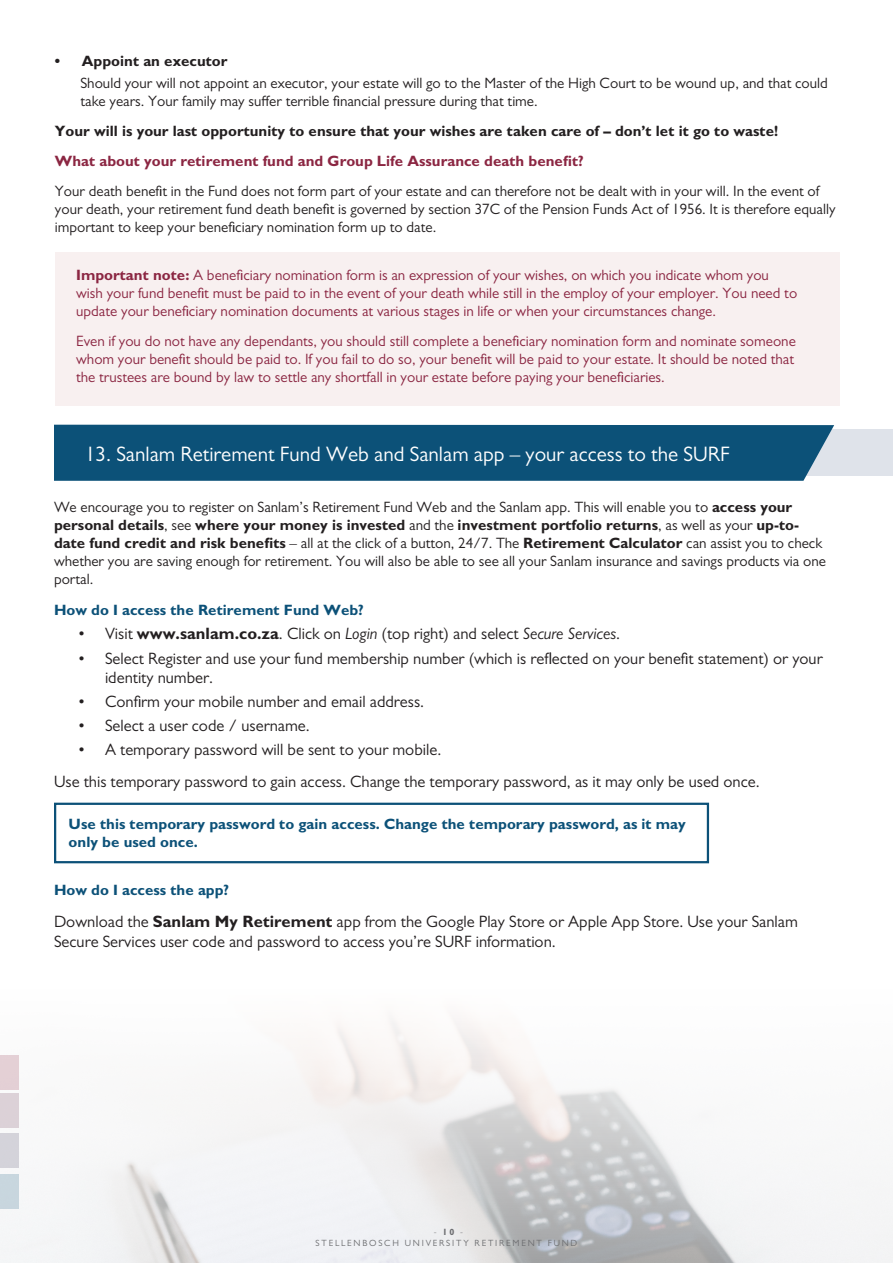
<style>
.page{position:relative;width:893px;height:1263px;background:#fff}
.page>*{position:absolute;margin:0;border:0;box-sizing:border-box;transform-origin:0 0}
.t1{font:21px "Gill Sans";color:#fff}
.t2{font:16.5px/19.8px "Gill Sans";color:#231f20}
.t3{font:15px/18px "Gill Sans";color:#231f20}
.t4{font:15px/18px "Gill Sans";color:#8b2642}
.t5{font:700 15px/18px "Gill Sans";color:#0c5178}
.t6{font:700 15px "Gill Sans";color:#231f20}
.t7{font:700 15px "Gill Sans";color:#8b2642}
.t8{font:9px "Gill Sans";letter-spacing:.2em;color:#6c6d70}
.s1{font-weight:700}
.s2{font-style:italic}
</style>
<div class="page">
<img style="left:0;top:1018px;width:893px;height:245px">
<div style="left:55px;top:253px;width:785px;height:153px;background:#f8f0f0"></div>
<div style="left:765px;top:430px;width:128px;height:46px;background:#dfe3ea"></div>
<div style="left:54px;top:425px;width:780px;height:56px;background:#0c5178"></div>
<div style="left:54px;top:803px;width:655px;height:60px;border:2px solid #0c5178"></div>
<div style="left:0;top:1093px;width:18px;height:35px;background:#dcd1d7"></div>
<div style="left:0;top:1133px;width:18px;height:35px;background:#d4d3da"></div>
<div style="left:0;top:1174px;width:18px;height:35px;background:#c8d6de"></div>
<div style="left:0;top:1054px;width:18px;height:35px;background:#e4d0d5"></div>
<p class="t6" style="left:55px;top:52px;width:174px">• Appoint an executor</p>
<p class="t3" style="left:80px;top:74px;width:749px">Should your will not appoint an executor, your estate will go to the Master of the High Court to be wound up, and that could take years. Your family may suffer terrible financial pressure during that time.</p>
<p class="t6" style="left:55px;top:122px;width:725px">Your will is your last opportunity to ensure that your wishes are taken care of – don’t let it go to waste!</p>
<p class="t7" style="left:55px;top:152px;width:530px">What about your retirement fund and Group Life Assurance death benefit?</p>
<p class="t3" style="left:55px;top:182px;width:782px">Your death benefit in the Fund does not form part of your estate and can therefore not be dealt with in your will. In the event of your death, your retirement fund death benefit is governed by section 37C of the Pension Funds Act of 1956. It is therefore equally important to keep your beneficiary nomination form up to date.</p>
<p class="t4" style="left:76px;top:266px;width:723px"><span class="s1">Important note:</span> A beneficiary nomination form is an expression of your wishes, on which you indicate whom you wish your fund benefit must be paid to in the event of your death while still in the employ of your employer. You need to update your beneficiary nomination documents at various stages in life or when your circumstances change.</p>
<p class="t4" style="left:76px;top:332px;width:721px;text-align:justify">Even if you do not have any dependants, you should still complete a beneficiary nomination form and nominate someone whom your benefit should be paid to. If you fail to do so, your benefit will be paid to your estate. It should be noted that the trustees are bound by law to settle any shortfall in your estate before paying your beneficiaries.</p>
<p class="t1" style="left:85px;top:442px;width:646px">13. Sanlam Retirement Fund Web and Sanlam app – your access to the SURF</p>
<p class="t3" style="left:54px;top:497px;width:774px">We encourage you to register on Sanlam’s Retirement Fund Web and the Sanlam app. This will enable you to <span class="s1">access your personal details</span>, see <span class="s1">where your money is invested</span> and the <span class="s1">investment portfolio returns</span>, as well as your <span class="s1">up-to&shy;date fund credit and risk benefits</span> – all at the click of a button, 24/7. The <span class="s1">Retirement Calculator</span> can assist you to check whether you are saving enough for retirement. You will also be able to see all your Sanlam insurance and savings products via one portal.</p>
<p class="t5" style="left:54px;top:601px;width:311px">How do I access the Retirement Fund Web?</p>
<p class="t2" style="left:78px;top:624px;width:544px">• Visit <span class="s1">www.sanlam.co.za</span>. Click on <span class="s2">Login</span> (top right) and select <span class="s2">Secure Services</span>.</p>
<p class="t2" style="left:105px;top:648px;width:719px;text-indent:-27px">• Select Register and use your fund membership number (which is reflected on your benefit statement) or your identity number.</p>
<p class="t2" style="left:78px;top:692px;width:348px">• Confirm your mobile number and email address.</p>
<p class="t2" style="left:78px;top:716px;width:233px">• Select a user code / username.</p>
<p class="t2" style="left:78px;top:740px;width:365px">• A temporary password will be sent to your mobile.</p>
<p class="t2" style="left:54px;top:772px;width:707px">Use this temporary password to gain access. Change the temporary password, as it may only be used once.</p>
<p class="t5" style="left:69px;top:815px;width:619px">Use this temporary password to gain access. Change the temporary password, as it may only be used once.</p>
<p class="t5" style="left:54px;top:881px;width:177px">How do I access the app?</p>
<p class="t2" style="left:54px;top:911px;width:745px">Download the <span class="s1">Sanlam My Retirement</span> app from the Google Play Store or Apple App Store. Use your Sanlam<br>Secure Services user code and password to access you’re SURF information.</p>
<p class="t8" style="left:434px;top:1227px;width:31px">- <span class="s1">10</span> -</p>
<p class="t8" style="left:316px;top:1238px;width:263px">STELLENBOSCH UNIVERSITY RETIREMENT FUND</p>
</div>
